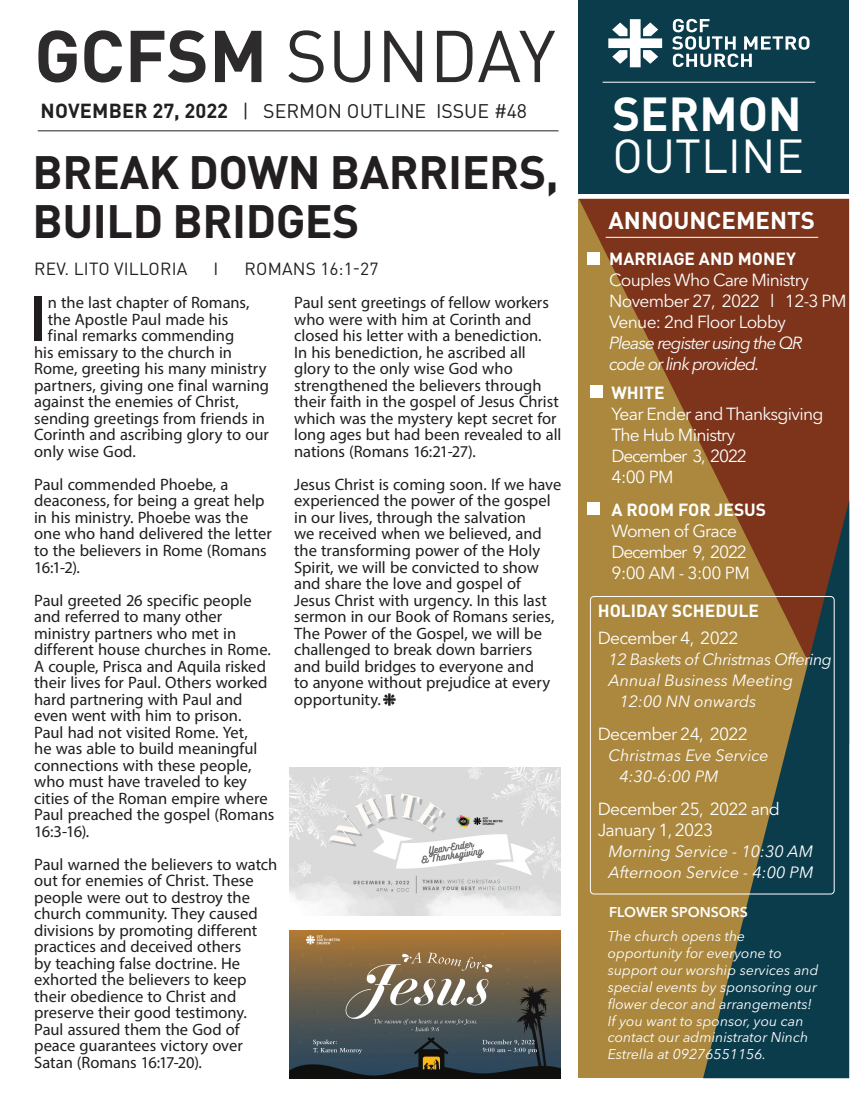
<style>
.page{position:relative;width:864px;height:1102px;background:#fff}
.page>*{position:absolute;margin:0;border:0;box-sizing:border-box;transform-origin:0 0}
.t1{font:72px "DIN Pro";color:#2e2b2c}
.t2{font:62.22px "Trade Gothic LT Std Bd Cn 20";color:#211d1f}
.t3{font:47.1px "DIN Pro";color:#fff}
.t4{font:700 47.1px "DIN Pro";color:#fff}
.t5{font:700 46.2px/49.5px "DIN Pro";letter-spacing:-.01em;color:#231f20}
.t6{font:700 24px "DIN Pro";color:#fff}
.t7{font:19.5px "DIN Pro";color:#1f2020}
.t8{font:17.4px/21px "Avenir Next LT Pro";letter-spacing:-.04em;color:#fff}
.t9{font:700 17.4px "DIN Pro";color:#fff}
.t10{font:italic 17.4px/21px "Avenir Next LT Pro";letter-spacing:-.06em;color:#fff}
.t11{font:17.4px "DIN Pro";letter-spacing:.01em;color:#231f20}
.t12{font:16.5px/16.5px "Myriad Pro";color:#211d1f}
.t13{font:italic 16.2px/21px "Avenir Next LT Pro";color:#fff}
.t14{font:italic 16.2px "Avenir Next LT Pro";letter-spacing:-.03em;color:#fff}
.t15{font:italic 14.1px/16.9px "Avenir Next LT Pro";color:#fff}
.t16{font:600 14.1px "Avenir Next LT Pro";color:#fff}
.s1{font-weight:700}
.s2{font-weight:700;font-size:20.1px}
</style>
<div class="page">
<div style="left:578px;top:199px;width:270px;height:879px;background:#ab883e"></div>
<svg style="left:579px;top:199px;width:270px;height:545px;fill:#7d341a"></svg>
<svg style="left:703px;top:500px;width:146px;height:578px"></svg>
<div style="left:578px;top:0;width:271px;height:193px;background:#0b3c4c"></div>
<hr style="left:606px;top:237px;width:212px;height:1px;background:#fff">
<svg style="left:672px;top:19px;width:138px;height:48px"></svg>
<svg style="left:608px;top:19px;width:54px;height:48px"></svg>
<hr style="left:603px;top:82px;width:212px;height:1px;background:#fff">
<div style="left:590px;top:385px;width:13px;height:13px;background:#fff"></div>
<div style="left:587px;top:502px;width:13px;height:13px;background:#fff"></div>
<div style="left:587px;top:252px;width:13px;height:13px;background:#fff"></div>
<hr style="left:38px;top:130px;width:521px;height:1px;background:#231f20">
<svg style="left:383px;top:693px;width:13px;height:12px"></svg>
<img style="left:290px;top:930px;width:271px;height:148px">
<img style="left:290px;top:768px;width:271px;height:148px">
<div style="left:590px;top:596px;width:245px;height:298px;border:1px solid #fff;border-radius:4px"></div>
<h1 class="t1" style="left:34px;top:7px;width:523px"><span class="s1">GCFSM</span> SUNDAY</h1>
<p class="t7" style="left:41px;top:98px;width:488px"><span class="s2">NOVEMBER 27, 2022</span> | SERMON OUTLINE ISSUE #48</p>
<h3 class="t5" style="left:33px;top:146px;width:527px">BREAK DOWN BARRIERS,<br>BUILD BRIDGES</h3>
<p class="t11" style="left:34px;top:256px;width:155px">REV. LITO VILLORIA</p>
<p class="t11" style="left:214px;top:256px;width:6px">I</p>
<p class="t11" style="left:245px;top:256px;width:135px">ROMANS 16:1-27</p>
<h2 class="t2" style="left:29px;top:281px;width:19px">I</h2>
<p class="t12" style="left:48px;top:294px;width:203px">n the last chapter of Romans,</p>
<p class="t12" style="left:48px;top:311px;width:182px">the Apostle Paul made his</p>
<p class="t12" style="left:48px;top:327px;width:188px">final remarks commending</p>
<p class="t12" style="left:34px;top:344px;width:199px">his emissary to the church in</p>
<p class="t12" style="left:34px;top:360px;width:234px">Rome, greeting his many ministry</p>
<p class="t12" style="left:34px;top:377px;width:236px">partners, giving one final warning</p>
<p class="t12" style="left:34px;top:393px;width:206px">against the enemies of Christ,</p>
<p class="t12" style="left:34px;top:410px;width:232px">sending greetings from friends in</p>
<p class="t12" style="left:34px;top:426px;width:236px">Corinth and ascribing glory to our</p>
<p class="t12" style="left:34px;top:443px;width:103px">only wise God.</p>
<p class="t12" style="left:34px;top:476px;width:239px">Paul commended Phoebe, a deaconess, for being a great help in his ministry. Phoebe was the one who hand delivered the letter to the believers in Rome (Romans<br>16:1-2).</p>
<p class="t12" style="left:34px;top:591px;width:242px">Paul greeted 26 specific people and referred to many other ministry partners who met in different house churches in Rome.<br>A couple, Prisca and Aquila risked their lives for Paul. Others worked hard partnering with Paul and even went with him to prison.<br>Paul had not visited Rome. Yet,<br>he was able to build meaningful connections with these people, who must have traveled to key cities of the Roman empire where<br>Paul preached the gospel (Romans<br>16:3-16).</p>
<p class="t12" style="left:34px;top:855px;width:245px">Paul warned the believers to watch out for enemies of Christ. These people were out to destroy the church community. They caused divisions by promoting different practices and deceived others<br>by teaching false doctrine. He exhorted the believers to keep their obedience to Christ and preserve their good testimony.<br>Paul assured them the God of peace guarantees victory over<br>Satan (Romans 16:17-20).</p>
<p class="t12" style="left:294px;top:294px;width:269px">Paul sent greetings of fellow workers who were with him at Corinth and closed his letter with a benediction.<br>In his benediction, he ascribed all glory to the only wise God who strengthened the believers through their faith in the gospel of Jesus Christ which was the mystery kept secret for long ages but had been revealed to all nations (Romans 16:21-27).</p>
<p class="t12" style="left:294px;top:476px;width:269px">Jesus Christ is coming soon. If we have experienced the power of the gospel in our lives, through the salvation<br>we received when we believed, and the transforming power of the Holy Spirit, we will be convicted to show and share the love and gospel of Jesus Christ with urgency. In this last sermon in our Book of Romans series, The Power of the Gospel, we will be challenged to break down barriers and build bridges to everyone and<br>to anyone without prejudice at every opportunity.</p>
<h3 class="t4" style="left:612px;top:82px;width:191px">SERMON</h3>
<h3 class="t3" style="left:612px;top:124px;width:193px">OUTLINE</h3>
<h3 class="t6" style="left:609px;top:204px;width:208px">ANNOUNCEMENTS</h3>
<p class="t9" style="left:609px;top:247px;width:188px">MARRIAGE AND MONEY</p>
<p class="t8" style="left:609px;top:269px;width:239px">Couples Who Care Ministry<br>November 27, 2022 l 12-3 PM<br>Venue: 2nd Floor Lobby</p>
<p class="t10" style="left:609px;top:332px;width:195px">Please register using the QR code or link provided.</p>
<p class="t9" style="left:612px;top:381px;width:55px">WHITE</p>
<p class="t8" style="left:611px;top:403px;width:213px">Year Ender and Thanksgiving<br>The Hub Ministry<br>December 3, 2022<br>4:00 PM</p>
<p class="t9" style="left:612px;top:498px;width:156px">A ROOM FOR JESUS</p>
<p class="t8" style="left:611px;top:520px;width:140px">Women of Grace<br>December 9, 2022<br>9:00 AM - 3:00 PM</p>
<p class="t9" style="left:598px;top:599px;width:163px">HOLIDAY SCHEDULE</p>
<p class="t8" style="left:598px;top:627px;width:142px">December 4, 2022</p>
<p class="t14" style="left:609px;top:650px;width:225px">12 Baskets of Christmas Offering</p>
<p class="t13" style="left:609px;top:670px;width:186px">Annual Business Meeting</p>
<p class="t13" style="left:619px;top:691px;width:139px">12:00 NN onwards</p>
<p class="t8" style="left:598px;top:723px;width:152px">December 24, 2022</p>
<p class="t13" style="left:619px;top:745px;width:151px;text-indent:-11px">Christmas Eve Service<br>4:30-6:00 PM</p>
<p class="t8" style="left:598px;top:798px;width:184px">December 25, 2022 and<br>January 1, 2023</p>
<p class="t13" style="left:609px;top:841px;width:206px">Morning Service - 10:30 AM<br>Afternoon Service - 4:00 PM</p>
<p class="t16" style="left:609px;top:903px;width:140px">FLOWER SPONSORS</p>
<p class="t15" style="left:608px;top:927px;width:212px">The church opens the opportunity for everyone to support our worship services and special events by sponsoring our flower decor and arrangements!<br>If you want to sponsor, you can contact our administrator Ninch<br>Estrella at 09276551156.</p>
</div>
